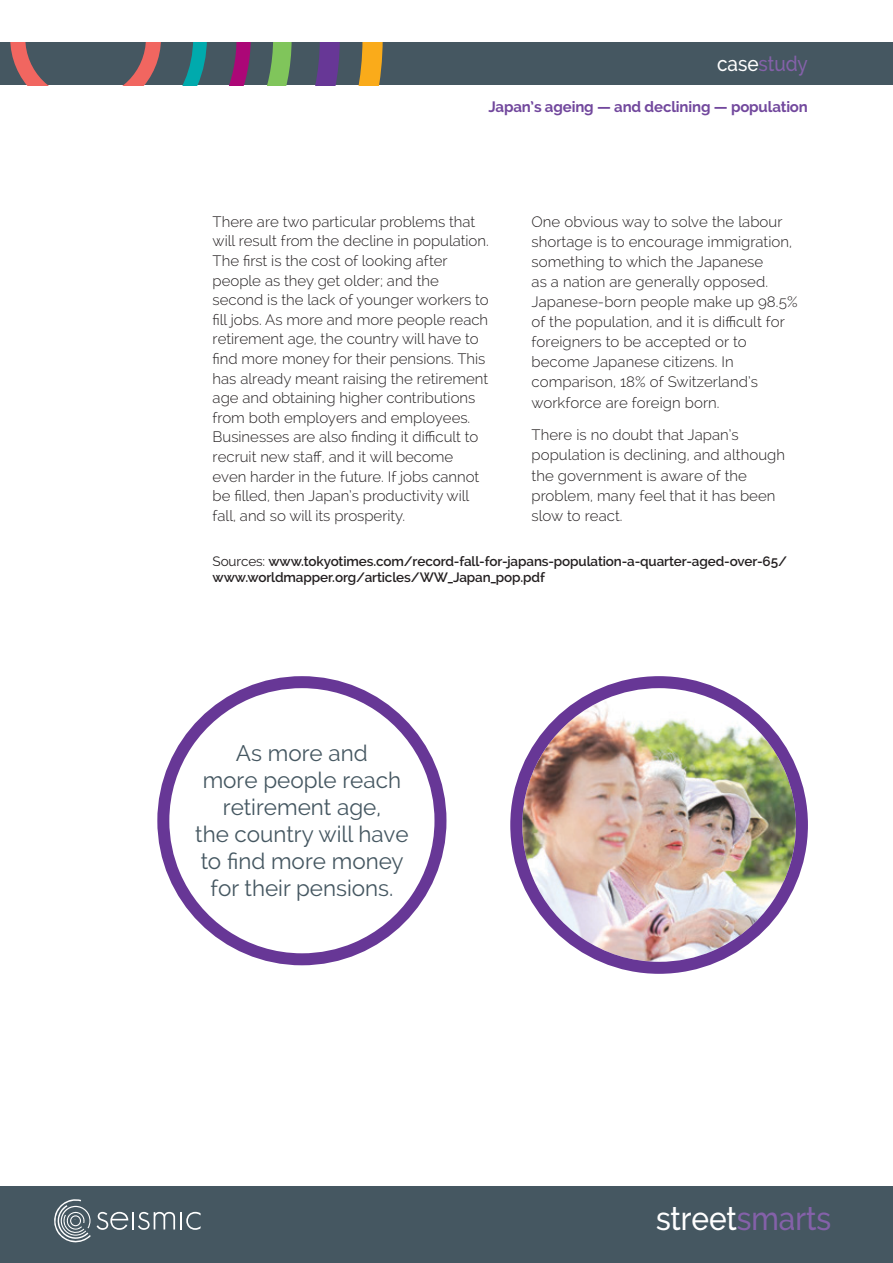
<style>
.page{position:relative;width:893px;height:1263px;background:#fff}
.page>*{position:absolute;margin:0;border:0;box-sizing:border-box;transform-origin:0 0}
.t1{font:500 33px "Raleway";color:#fff;scale:.9 1}
.t2{font:22.5px/27px "Raleway";color:#455761;text-align:center}
.t3{font:500 21px "Raleway";color:#8461a9;scale:.9 1}
.t4{font:300 15px/19.6px "Raleway";color:#231f20}
.t5{font:700 15px "Raleway";letter-spacing:-.01em;color:#72489d}
.t6{font:600 13.5px/16.5px "Raleway";letter-spacing:-.01em;color:#231f20}
.s1{color:#fff}
.s2{font-weight:400}
.s3{color:#8461a9}
</style>
<div class="page">
<div style="left:0;top:43px;width:893px;height:42px;background:#455761"></div>
<div style="left:0;top:1186px;width:893px;height:77px;background:#455761"></div>
<svg style="left:54px;top:1199px;width:37px;height:43px"></svg>
<svg style="left:97px;top:1212px;width:104px;height:18px"></svg>
<svg style="left:10px;top:43px;width:373px;height:42px"></svg>
<img style="left:510px;top:676px;width:298px;height:298px">
<svg style="left:157px;top:676px;width:289px;height:289px"></svg>
<h3 class="t3" style="left:717px;top:52px;width:103px"><span class="s1">case</span>study</h3>
<p class="t5" style="left:488px;top:98px;width:321px">Japan’s ageing — and declining — population</p>
<p class="t4" style="left:213px;top:212px;width:278px">There are two particular problems that will result from the decline in population.<br>The first is the cost of looking after people as they get older; and the second is the lack of younger workers to fill jobs. As more and more people reach retirement age, the country will have to find more money for their pensions. This has already meant raising the retirement age and obtaining higher contributions from both employers and employees.<br>Businesses are also finding it difficult to recruit new staff, and it will become even harder in the future. If jobs cannot be filled, then Japan’s productivity will fall, and so will its prosperity.</p>
<p class="t4" style="left:531px;top:211px;width:268px;line-height:20.1px">One obvious way to solve the labour shortage is to encourage immigration, something to which the Japanese<br>as a nation are generally opposed.<br>Japanese-born people make up 98.5% of the population, and it is difficult for foreigners to be accepted or to become Japanese citizens. In comparison, 18% of Switzerland’s workforce are foreign born.</p>
<p class="t4" style="left:531px;top:425px;width:255px;line-height:20.1px">There is no doubt that Japan’s population is declining, and although the government is aware of the problem, many feel that it has been slow to react.</p>
<p class="t6" style="left:213px;top:552px;width:576px"><span class="s2">Sources:</span> www.tokyotimes.com/record-fall-for-japans-population-a-quarter-aged-over-65/ www.worldmapper.org/articles/WW_Japan_pop.pdf</p>
<h2 class="t2" style="left:195px;top:739px;width:215px">As more and<br>more people reach retirement age,<br>the country will have to find more money for their pensions.</h2>
<h1 class="t1" style="left:656px;top:1199px;width:196px">street<span class="s3">smarts</span></h1>
</div>
